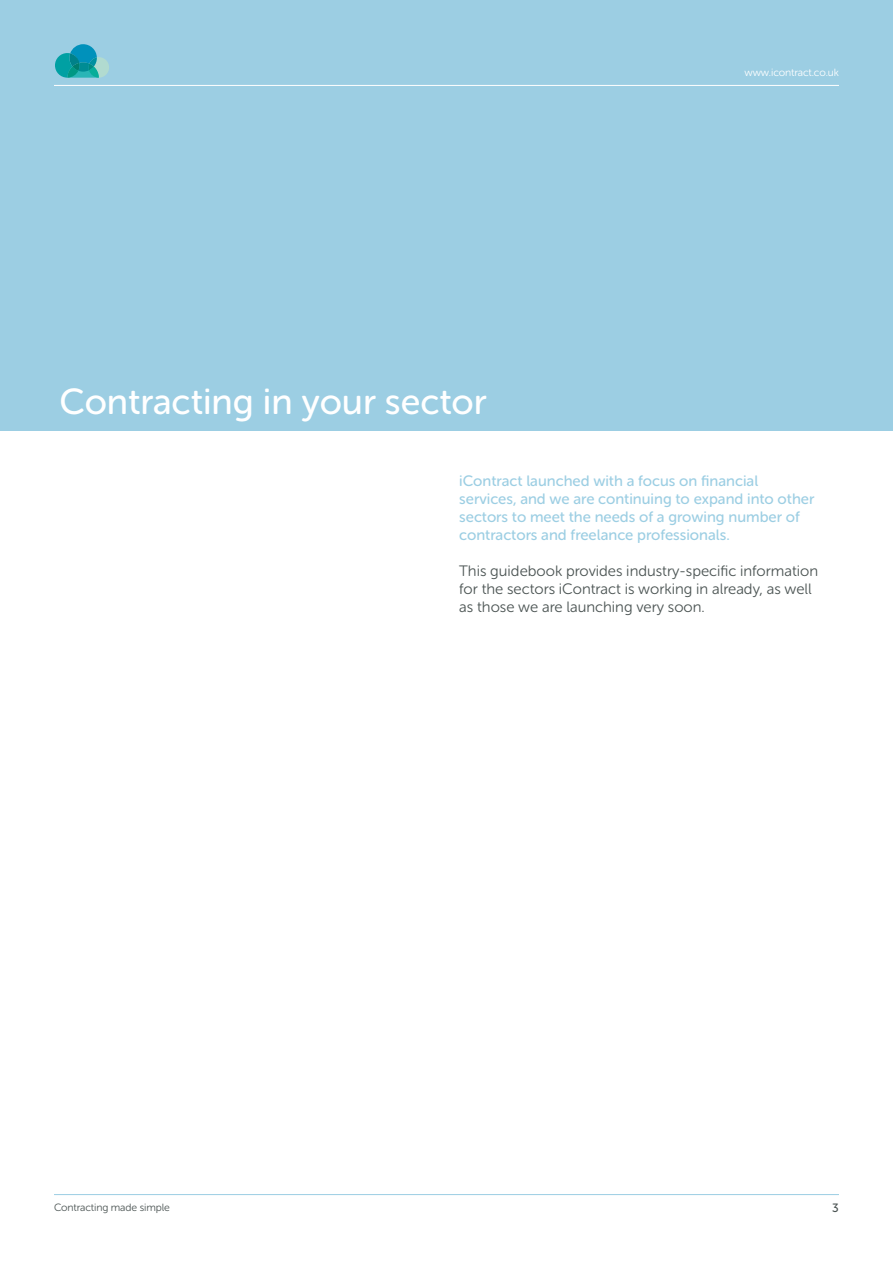
<style>
.page{position:relative;width:893px;height:1263px;background:#fff}
.page>*{position:absolute;margin:0;border:0;box-sizing:border-box;transform-origin:0 0}
.t1{font:36px "Museo Sans Rounded 500";color:#fff}
.t2{font:15px/18px "Museo Sans Rounded 500";color:#9ccee3}
.t3{font:15px/18px "Museo Sans Rounded 300";color:#4a5352}
.t4{font:12px "Museo Sans Rounded 500";color:#4a5352}
.t5{font:10.5px "Museo Sans Rounded 300";letter-spacing:-.01em;color:#4a5352}
.t6{font:10.5px "Museo Sans Rounded 300";letter-spacing:-.01em;color:#fff}
</style>
<div class="page">
<div style="left:0;top:0;width:893px;height:430px;background:#9ccee3"></div>
<svg style="left:55px;top:44px;width:54px;height:34px"></svg>
<hr style="left:54px;top:85px;width:785px;height:1px;background:#fff">
<hr style="left:54px;top:1194px;width:785px;height:1px;background:#9ccee3">
<h1 class="t1" style="left:60px;top:382px;width:429px">Contracting in your sector</h1>
<p class="t6" style="left:744px;top:67px;width:96px">www.icontract.co.uk</p>
<p class="t2" style="left:459px;top:472px;width:357px">iContract launched with a focus on financial services, and we are continuing to expand into other sectors to meet the needs of a growing number of contractors and freelance professionals.</p>
<p class="t3" style="left:459px;top:562px;width:360px">This guidebook provides industry-specific information for the sectors iContract is working in already, as well as those we are launching very soon.</p>
<p class="t5" style="left:54px;top:1202px;width:117px">Contracting made simple</p>
<p class="t4" style="left:832px;top:1202px;width:8px">3</p>
</div>
